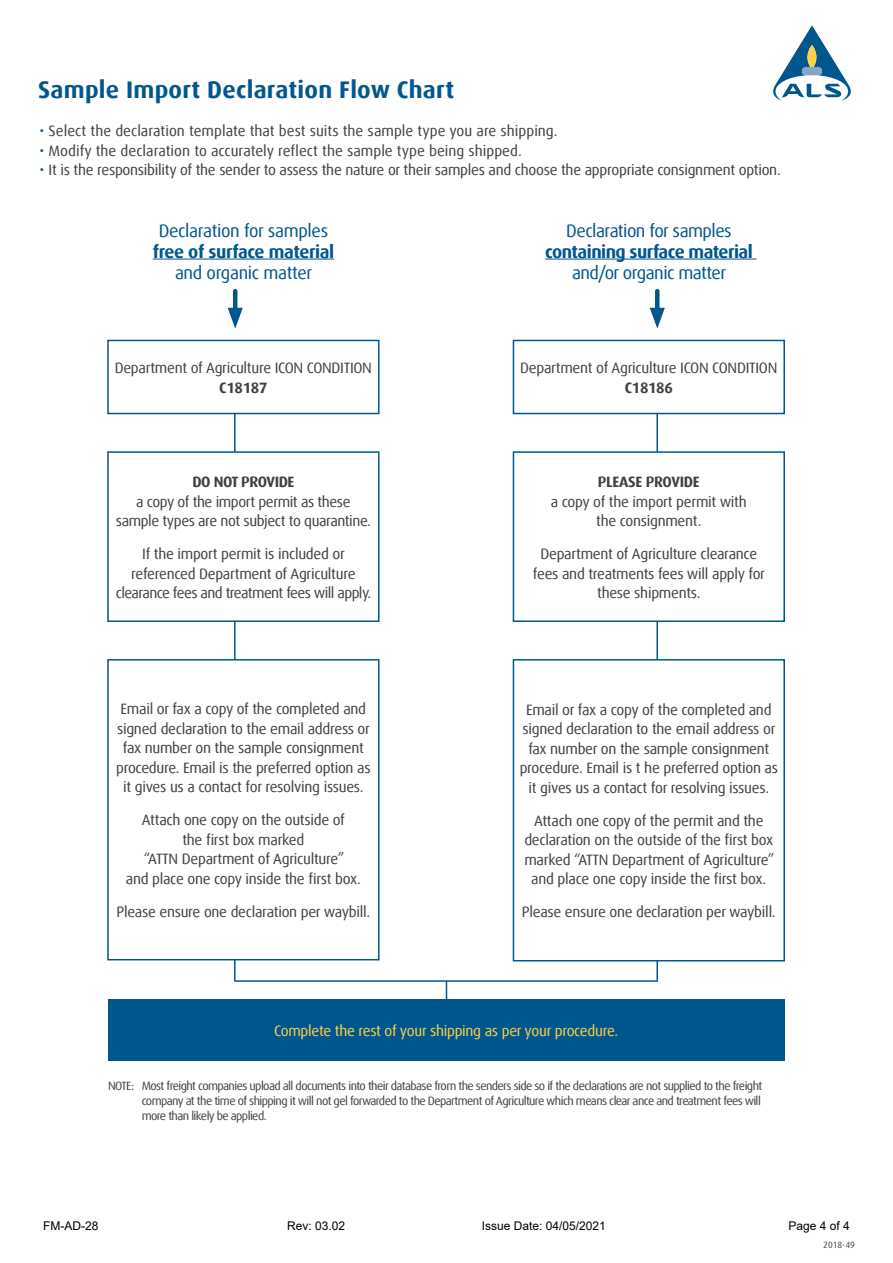
<style>
.page{position:relative;width:893px;height:1263px;background:#fff}
.page>*{position:absolute;margin:0;border:0;box-sizing:border-box;transform-origin:0 0}
.t1{font:700 24px "Dax Offc Pro";letter-spacing:.01em;color:#00578e}
.t2{font:18px "Dax Offc Pro";letter-spacing:-.03em;color:#00578e}
.t3{font:700 18px "Dax Offc Pro";letter-spacing:-.03em;color:#00578e}
.t4{font:15px/19.5px "Dax Offc Pro";letter-spacing:-.02em;color:#414042;text-align:center}
.t5{font:15px "Dax Offc Pro";color:#414042}
.t6{font:15px "Dax Offc Pro";letter-spacing:-.02em;color:#ffd046}
.t7{font:700 15px "Dax Offc Pro";letter-spacing:-.02em;color:#414042}
.t8{font:12px/15px "Dax Offc Pro";letter-spacing:-.05em;color:#414042;text-align:justify}
.t9{font:12px "Arial";color:#000}
.t10{font:9px "Dax Offc Pro";color:#414042}
.s1{color:#00578e}
</style>
<div class="page">
<hr style="left:233px;top:291px;width:4px;height:25px;background:#00578e">
<svg style="left:228px;top:308px;width:15px;height:21px"></svg>
<hr style="left:655px;top:291px;width:4px;height:25px;background:#00578e">
<svg style="left:650px;top:308px;width:15px;height:21px"></svg>
<hr style="left:234px;top:369px;width:2px;height:611px;background:#00578e">
<hr style="left:656px;top:369px;width:2px;height:611px;background:#00578e">
<hr style="left:446px;top:981px;width:1px;height:64px;background:#00578e">
<hr style="left:235px;top:980px;width:422px;height:2px;background:#00578e">
<svg style="left:773px;top:25px;width:78px;height:76px"></svg>
<div style="left:108px;top:999px;width:676px;height:62px;background:#00578e"></div>
<div style="left:108px;top:340px;width:271px;height:73px;background:#fff"></div>
<div style="left:107px;top:340px;width:272px;height:74px;border:2px solid #00578e"></div>
<div style="left:513px;top:340px;width:271px;height:73px;background:#fff"></div>
<div style="left:513px;top:340px;width:272px;height:74px;border:2px solid #00578e"></div>
<div style="left:107px;top:451px;width:272px;height:171px;border:2px solid #00578e"></div>
<div style="left:513px;top:452px;width:271px;height:169px;background:#fff"></div>
<div style="left:513px;top:451px;width:272px;height:171px;border:2px solid #00578e"></div>
<div style="left:108px;top:660px;width:271px;height:300px;background:#fff"></div>
<div style="left:107px;top:659px;width:272px;height:301px;border:2px solid #00578e"></div>
<div style="left:513px;top:660px;width:271px;height:301px;background:#fff"></div>
<div style="left:513px;top:659px;width:272px;height:302px;border:2px solid #00578e"></div>
<hr style="left:153px;top:259px;width:181px;height:1px;background:#00578e">
<hr style="left:545px;top:259px;width:211px;height:1px;background:#00578e">
<h1 class="t1" style="left:38px;top:74px;width:417px">Sample Import Declaration Flow Chart</h1>
<p class="t5" style="left:40px;top:121px;width:520px"><span class="s1">•</span> Select the declaration template that best suits the sample type you are shipping.</p>
<p class="t5" style="left:40px;top:141px;width:484px"><span class="s1">•</span> Modify the declaration to accurately reflect the sample type being shipped.</p>
<p class="t4" style="left:40px;top:160px;width:743px"><span class="s1">•</span> It is the responsibility of the sender to assess the nature or their samples and choose the appropriate consignment option.</p>
<p class="t2" style="left:159px;top:219px;width:171px">Declaration for samples</p>
<p class="t3" style="left:153px;top:240px;width:183px">free of surface material</p>
<p class="t2" style="left:175px;top:261px;width:139px">and organic matter</p>
<p class="t4" style="left:115px;top:358px;width:259px">Department of Agriculture ICON CONDITION</p>
<p class="t7" style="left:219px;top:378px;width:50px">C18187</p>
<p class="t7" style="left:192px;top:472px;width:104px">DO NOT PROVIDE</p>
<p class="t4" style="left:116px;top:492px;width:257px">a copy of the import permit as these sample types are not subject to quarantine.</p>
<p class="t4" style="left:116px;top:544px;width:257px">If the import permit is included or referenced Department of Agriculture clearance fees and treatment fees will apply.</p>
<p class="t4" style="left:116px;top:699px;width:256px">Email or fax a copy of the completed and signed declaration to the email address or fax number on the sample consignment procedure. Email is the preferred option as it gives us a contact for resolving issues.</p>
<p class="t4" style="left:126px;top:810px;width:237px">Attach one copy on the outside of<br>the first box marked<br>“ATTN Department of Agriculture”<br>and place one copy inside the first box.</p>
<p class="t4" style="left:117px;top:902px;width:255px">Please ensure one declaration per waybill.</p>
<p class="t2" style="left:566px;top:219px;width:167px">Declaration for samples</p>
<p class="t3" style="left:545px;top:240px;width:209px">containing surface material</p>
<p class="t2" style="left:572px;top:261px;width:156px">and/or organic matter</p>
<p class="t4" style="left:520px;top:358px;width:259px">Department of Agriculture ICON CONDITION</p>
<p class="t7" style="left:625px;top:378px;width:50px">C18186</p>
<p class="t7" style="left:598px;top:472px;width:103px">PLEASE PROVIDE</p>
<p class="t4" style="left:551px;top:492px;width:197px">a copy of the import permit with the consignment.</p>
<p class="t4" style="left:533px;top:544px;width:234px">Department of Agriculture clearance fees and treatments fees will apply for these shipments.</p>
<p class="t4" style="left:520px;top:700px;width:260px">Email or fax a copy of the completed and signed declaration to the email address or fax number on the sample consignment procedure. Email is t he preferred option as it gives us a contact for resolving issues.</p>
<p class="t4" style="left:524px;top:811px;width:252px">Attach one copy of the permit and the declaration on the outside of the first box marked “ATTN Department of Agriculture” and place one copy inside the first box.</p>
<p class="t4" style="left:522px;top:902px;width:255px">Please ensure one declaration per waybill.</p>
<p class="t6" style="left:274px;top:1021px;width:345px">Complete the rest of your shipping as per your procedure.</p>
<p class="t8" style="left:142px;top:1078px;width:622px;text-indent:-34px">NOTE: Most freight companies upload all documents into their database from the senders side so if the declarations are not supplied to the freight company at the time of shipping it will not gel forwarded to the Department of Agriculture which means clear ance and treatment fees will more than likely be applied.</p>
<p class="t9" style="left:43px;top:1218px;width:57px">FM-AD-28</p>
<p class="t9" style="left:287px;top:1218px;width:60px">Rev: 03.02</p>
<p class="t9" style="left:482px;top:1218px;width:126px">Issue Date: 04/05/2021</p>
<p class="t9" style="left:788px;top:1218px;width:63px">Page 4 of 4</p>
<p class="t10" style="left:823px;top:1239px;width:33px">2018-49</p>
</div>
